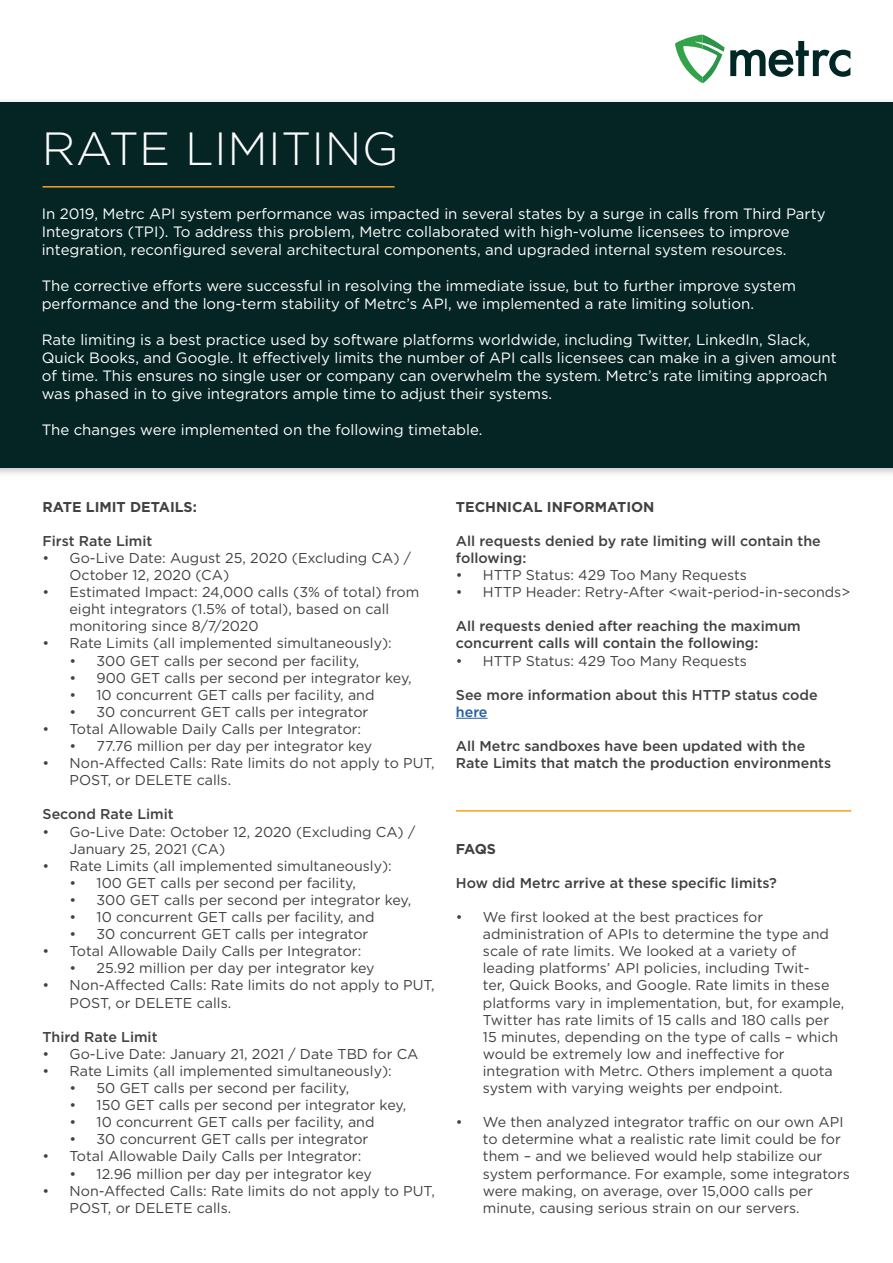
<style>
.page{position:relative;width:893px;height:1263px;background:#fff}
.page>*{position:absolute;margin:0;border:0;box-sizing:border-box;transform-origin:0 0}
.t1{font:300 46.5px "Gotham";letter-spacing:.01em;color:#fff}
.t2{font:15px/18px "Gotham";color:#fff}
.t3{font:14.25px/17.1px "Gotham";color:#414042}
.t4{font:500 14.25px/17.1px "Gotham";color:#414042}
.t5{font:700 14.25px "Gotham";color:#414042}
.t6{font:500 14.25px "Gotham";color:#215e9e}
</style>
<div class="page">
<div style="left:0;top:97px;width:893px;height:382px;background:#000;opacity:.25"></div>
<div style="left:0;top:102px;width:893px;height:365px;background:#052524"></div>
<svg style="left:675px;top:35px;width:175px;height:48px"></svg>
<hr style="left:456px;top:718px;width:32px;height:1px;background:#215e9e">
<hr style="left:456px;top:810px;width:395px;height:2px;background:#faa21b">
<hr style="left:43px;top:186px;width:352px;height:2px;background:#faa21b">
<h1 class="t1" style="left:42px;top:120px;width:358px">RATE LIMITING</h1>
<p class="t2" style="left:42px;top:205px;width:785px">In 2019, Metrc API system performance was impacted in several states by a surge in calls from Third Party<br>Integrators (TPI). To address this problem, Metrc collaborated with high-volume licensees to improve integration, reconfigured several architectural components, and upgraded internal system resources.</p>
<p class="t2" style="left:42px;top:277px;width:756px">The corrective efforts were successful in resolving the immediate issue, but to further improve system performance and the long-term stability of Metrc’s API, we implemented a rate limiting solution.</p>
<p class="t2" style="left:42px;top:331px;width:797px">Rate limiting is a best practice used by software platforms worldwide, including Twitter, LinkedIn, Slack, Quick Books, and Google. It effectively limits the number of API calls licensees can make in a given amount of time. This ensures no single user or company can overwhelm the system. Metrc’s rate limiting approach was phased in to give integrators ample time to adjust their systems.</p>
<p class="t2" style="left:42px;top:421px;width:442px">The changes were implemented on the following timetable.</p>
<p class="t5" style="left:43px;top:497px;width:156px">RATE LIMIT DETAILS:</p>
<p class="t4" style="left:43px;top:532px;width:111px">First Rate Limit</p>
<p class="t3" style="left:70px;top:549px;width:343px;text-indent:-27px">• Go-Live Date: August 25, 2020 (Excluding CA) /<br>October 12, 2020 (CA)</p>
<p class="t3" style="left:70px;top:583px;width:351px;text-indent:-27px">• Estimated Impact: 24,000 calls (3% of total) from eight integrators (1.5% of total), based on call monitoring since 8/7/2020</p>
<p class="t3" style="left:43px;top:634px;width:351px">• Rate Limits (all implemented simultaneously):</p>
<p class="t3" style="left:70px;top:652px;width:291px">• 300 GET calls per second per facility,</p>
<p class="t3" style="left:70px;top:669px;width:344px">• 900 GET calls per second per integrator key,</p>
<p class="t3" style="left:70px;top:686px;width:306px">• 10 concurrent GET calls per facility, and</p>
<p class="t3" style="left:70px;top:703px;width:300px">• 30 concurrent GET calls per integrator</p>
<p class="t3" style="left:43px;top:720px;width:320px">• Total Allowable Daily Calls per Integrator:</p>
<p class="t3" style="left:70px;top:737px;width:304px">• 77.76 million per day per integrator key</p>
<p class="t3" style="left:70px;top:754px;width:367px;text-indent:-27px">• Non-Affected Calls: Rate limits do not apply to PUT,<br>POST, or DELETE calls.</p>
<p class="t4" style="left:43px;top:806px;width:133px">Second Rate Limit</p>
<p class="t3" style="left:70px;top:823px;width:347px;text-indent:-27px">• Go-Live Date: October 12, 2020 (Excluding CA) /<br>January 25, 2021 (CA)</p>
<p class="t3" style="left:43px;top:857px;width:351px">• Rate Limits (all implemented simultaneously):</p>
<p class="t3" style="left:70px;top:874px;width:288px">• 100 GET calls per second per facility,</p>
<p class="t3" style="left:70px;top:891px;width:343px">• 300 GET calls per second per integrator key,</p>
<p class="t3" style="left:70px;top:908px;width:306px">• 10 concurrent GET calls per facility, and</p>
<p class="t3" style="left:70px;top:925px;width:300px">• 30 concurrent GET calls per integrator</p>
<p class="t3" style="left:43px;top:942px;width:320px">• Total Allowable Daily Calls per Integrator:</p>
<p class="t3" style="left:70px;top:959px;width:307px">• 25.92 million per day per integrator key</p>
<p class="t3" style="left:70px;top:976px;width:367px;text-indent:-27px">• Non-Affected Calls: Rate limits do not apply to PUT,<br>POST, or DELETE calls.</p>
<p class="t4" style="left:43px;top:1028px;width:116px">Third Rate Limit</p>
<p class="t3" style="left:43px;top:1045px;width:377px">• Go-Live Date: January 21, 2021 / Date TBD for CA</p>
<p class="t3" style="left:43px;top:1062px;width:351px">• Rate Limits (all implemented simultaneously):</p>
<p class="t3" style="left:70px;top:1079px;width:281px">• 50 GET calls per second per facility,</p>
<p class="t3" style="left:70px;top:1096px;width:338px">• 150 GET calls per second per integrator key,</p>
<p class="t3" style="left:70px;top:1113px;width:306px">• 10 concurrent GET calls per facility, and</p>
<p class="t3" style="left:70px;top:1130px;width:300px">• 30 concurrent GET calls per integrator</p>
<p class="t3" style="left:43px;top:1147px;width:320px">• Total Allowable Daily Calls per Integrator:</p>
<p class="t3" style="left:70px;top:1165px;width:304px">• 12.96 million per day per integrator key</p>
<p class="t3" style="left:70px;top:1182px;width:367px;text-indent:-27px">• Non-Affected Calls: Rate limits do not apply to PUT,<br>POST, or DELETE calls.</p>
<p class="t5" style="left:456px;top:497px;width:200px">TECHNICAL INFORMATION</p>
<p class="t4" style="left:456px;top:532px;width:366px">All requests denied by rate limiting will contain the following:</p>
<p class="t3" style="left:456px;top:566px;width:293px">• HTTP Status: 429 Too Many Requests</p>
<p class="t3" style="left:456px;top:583px;width:396px">• HTTP Header: Retry-After &lt;wait-period-in-seconds&gt;</p>
<p class="t4" style="left:456px;top:617px;width:346px">All requests denied after reaching the maximum concurrent calls will contain the following:</p>
<p class="t3" style="left:456px;top:652px;width:293px">• HTTP Status: 429 Too Many Requests</p>
<p class="t4" style="left:456px;top:686px;width:363px">See more information about this HTTP status code</p>
<p class="t6" style="left:456px;top:702px;width:33px">here</p>
<p class="t4" style="left:456px;top:737px;width:377px">All Metrc sandboxes have been updated with the<br>Rate Limits that match the production environments</p>
<p class="t5" style="left:456px;top:839px;width:42px">FAQS</p>
<p class="t4" style="left:456px;top:874px;width:322px">How did Metrc arrive at these specific limits?</p>
<p class="t3" style="left:483px;top:908px;width:363px;text-indent:-27px">• We first looked at the best practices for administration of APIs to determine the type and scale of rate limits. We looked at a variety of leading platforms’ API policies, including Twit-<br>ter, Quick Books, and Google. Rate limits in these platforms vary in implementation, but, for example, Twitter has rate limits of 15 calls and 180 calls per 15 minutes, depending on the type of calls – which would be extremely low and ineffective for integration with Metrc. Others implement a quota system with varying weights per endpoint.</p>
<p class="t3" style="left:483px;top:1113px;width:369px;text-indent:-27px">• We then analyzed integrator traffic on our own API to determine what a realistic rate limit could be for them – and we believed would help stabilize our system performance. For example, some integrators were making, on average, over 15,000 calls per minute, causing serious strain on our servers.</p>
</div>
